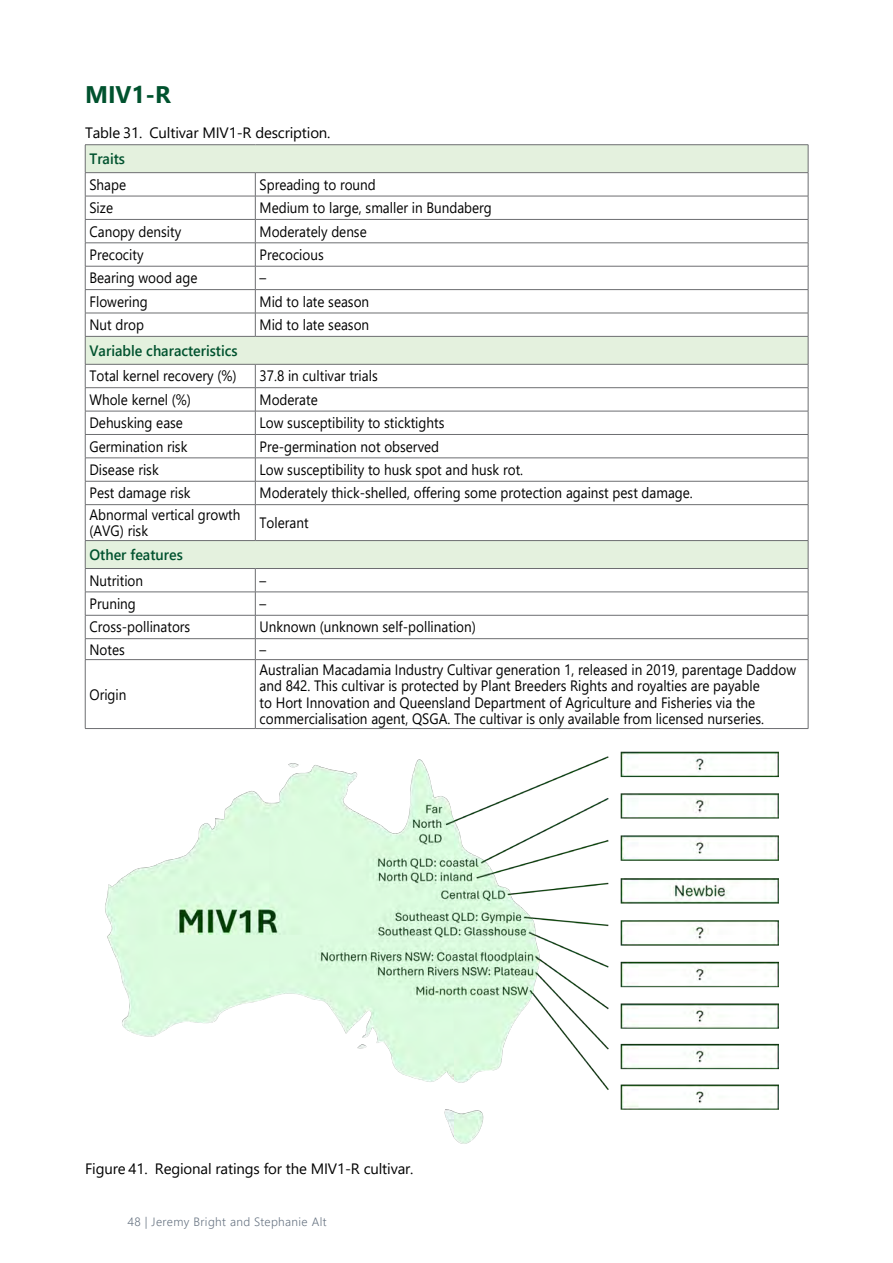
<style>
.page{position:relative;width:893px;height:1263px;background:#fff}
.page>*{position:absolute;margin:0;border:0;box-sizing:border-box;transform-origin:0 0}
.heading_2{font:700 24px "Segoe UI";color:#00522e}
.table_text{font:15px/16.5px "Segoe UI";color:#000;scale:.9 1}
.FIGURE_LIST{font:15px "Segoe UI";letter-spacing:-.01em;color:#000}
.table_heading_2{font:600 15px "Segoe UI";color:#00522e;scale:.95 1}
.TABLE_LIST_2{font:15px "Segoe UI";letter-spacing:-.01em;color:#000}
.t1{font:300 12px "Segoe UI";letter-spacing:.03em;color:#6a7684}
</style>
<div class="page">
<svg style="left:86px;top:145px;width:722px;height:423px"></svg>
<hr style="left:85px;top:196px;width:170px;height:1px;background:#6d6e71">
<hr style="left:85px;top:219px;width:170px;height:1px;background:#6d6e71">
<hr style="left:255px;top:219px;width:553px;height:1px;background:#6d6e71">
<hr style="left:85px;top:243px;width:170px;height:1px;background:#6d6e71">
<hr style="left:255px;top:243px;width:553px;height:1px;background:#6d6e71">
<hr style="left:85px;top:266px;width:170px;height:1px;background:#6d6e71">
<hr style="left:255px;top:266px;width:553px;height:1px;background:#6d6e71">
<hr style="left:85px;top:289px;width:170px;height:1px;background:#6d6e71">
<hr style="left:255px;top:289px;width:553px;height:1px;background:#6d6e71">
<hr style="left:85px;top:313px;width:170px;height:1px;background:#6d6e71">
<hr style="left:255px;top:313px;width:553px;height:1px;background:#6d6e71">
<hr style="left:85px;top:387px;width:170px;height:1px;background:#6d6e71">
<hr style="left:255px;top:387px;width:553px;height:1px;background:#6d6e71">
<hr style="left:85px;top:411px;width:170px;height:1px;background:#6d6e71">
<hr style="left:255px;top:411px;width:553px;height:1px;background:#6d6e71">
<hr style="left:85px;top:434px;width:170px;height:1px;background:#6d6e71">
<hr style="left:255px;top:434px;width:553px;height:1px;background:#6d6e71">
<hr style="left:85px;top:458px;width:170px;height:1px;background:#6d6e71">
<hr style="left:255px;top:458px;width:553px;height:1px;background:#6d6e71">
<hr style="left:85px;top:481px;width:170px;height:1px;background:#6d6e71">
<hr style="left:255px;top:481px;width:553px;height:1px;background:#6d6e71">
<svg style="left:255px;top:365px;width:1px;height:139px"></svg>
<hr style="left:85px;top:504px;width:170px;height:1px;background:#6d6e71">
<hr style="left:255px;top:504px;width:553px;height:1px;background:#6d6e71">
<hr style="left:255px;top:505px;width:1px;height:35px;background:#6d6e71">
<hr style="left:85px;top:540px;width:170px;height:1px;background:#6d6e71">
<hr style="left:255px;top:540px;width:553px;height:1px;background:#6d6e71">
<hr style="left:85px;top:568px;width:170px;height:1px;background:#6d6e71">
<hr style="left:255px;top:568px;width:553px;height:1px;background:#6d6e71">
<hr style="left:85px;top:592px;width:170px;height:1px;background:#6d6e71">
<hr style="left:255px;top:592px;width:553px;height:1px;background:#6d6e71">
<hr style="left:85px;top:615px;width:170px;height:1px;background:#6d6e71">
<hr style="left:255px;top:615px;width:553px;height:1px;background:#6d6e71">
<hr style="left:85px;top:638px;width:170px;height:1px;background:#6d6e71">
<hr style="left:255px;top:638px;width:553px;height:1px;background:#6d6e71">
<svg style="left:255px;top:569px;width:1px;height:90px"></svg>
<hr style="left:85px;top:659px;width:170px;height:1px;background:#6d6e71">
<hr style="left:255px;top:660px;width:1px;height:68px;background:#6d6e71">
<hr style="left:85px;top:144px;width:170px;height:1px;background:#6d6e71">
<hr style="left:255px;top:144px;width:553px;height:1px;background:#6d6e71">
<hr style="left:85px;top:172px;width:170px;height:1px;background:#6d6e71">
<hr style="left:255px;top:172px;width:553px;height:1px;background:#6d6e71">
<svg style="left:255px;top:173px;width:1px;height:163px"></svg>
<hr style="left:255px;top:196px;width:553px;height:1px;background:#6d6e71">
<hr style="left:85px;top:336px;width:170px;height:1px;background:#6d6e71">
<hr style="left:255px;top:336px;width:553px;height:1px;background:#6d6e71">
<hr style="left:85px;top:364px;width:170px;height:1px;background:#6d6e71">
<hr style="left:255px;top:364px;width:553px;height:1px;background:#6d6e71">
<svg style="left:85px;top:145px;width:1px;height:359px"></svg>
<svg style="left:808px;top:145px;width:1px;height:359px"></svg>
<hr style="left:85px;top:505px;width:1px;height:35px;background:#6d6e71">
<hr style="left:808px;top:505px;width:1px;height:35px;background:#6d6e71">
<svg style="left:85px;top:541px;width:1px;height:118px"></svg>
<svg style="left:808px;top:541px;width:1px;height:118px"></svg>
<hr style="left:85px;top:660px;width:1px;height:68px;background:#6d6e71">
<hr style="left:255px;top:659px;width:553px;height:1px;background:#6d6e71">
<hr style="left:808px;top:660px;width:1px;height:68px;background:#6d6e71">
<hr style="left:85px;top:728px;width:170px;height:1px;background:#6d6e71">
<hr style="left:255px;top:728px;width:553px;height:1px;background:#6d6e71">
<img style="left:105px;top:751px;width:673px;height:393px">
<p class="heading_2" style="left:85px;top:71px;width:87px">MIV1-R</p>
<p class="TABLE_LIST_2" style="left:85px;top:119px;width:247px">Table 31. Cultivar MIV1-R description.</p>
<p class="table_heading_2" style="left:89px;top:145px;width:39px">Traits</p>
<p class="table_text" style="left:89px;top:175px;width:42px">Shape</p>
<p class="table_text" style="left:260px;top:175px;width:131px">Spreading to round</p>
<p class="table_text" style="left:89px;top:198px;width:28px">Size</p>
<p class="table_text" style="left:260px;top:198px;width:260px">Medium to large, smaller in Bundaberg</p>
<p class="table_text" style="left:89px;top:222px;width:103px">Canopy density</p>
<p class="table_text" style="left:260px;top:222px;width:121px">Moderately dense</p>
<p class="table_text" style="left:89px;top:245px;width:62px">Precocity</p>
<p class="table_text" style="left:260px;top:245px;width:73px">Precocious</p>
<p class="table_text" style="left:89px;top:268px;width:122px">Bearing wood age</p>
<p class="table_text" style="left:260px;top:268px;width:9px">–</p>
<p class="table_text" style="left:89px;top:292px;width:66px">Flowering</p>
<p class="table_text" style="left:260px;top:292px;width:123px">Mid to late season</p>
<p class="table_text" style="left:89px;top:315px;width:62px">Nut drop</p>
<p class="table_text" style="left:260px;top:315px;width:123px">Mid to late season</p>
<p class="table_heading_2" style="left:89px;top:336px;width:157px">Variable characteristics</p>
<p class="table_text" style="left:89px;top:367px;width:165px">Total kernel recovery (%)</p>
<p class="table_text" style="left:260px;top:367px;width:133px">37.8 in cultivar trials</p>
<p class="table_text" style="left:89px;top:390px;width:114px">Whole kernel (%)</p>
<p class="table_text" style="left:260px;top:390px;width:66px">Moderate</p>
<p class="table_text" style="left:89px;top:413px;width:105px">Dehusking ease</p>
<p class="table_text" style="left:260px;top:413px;width:207px">Low susceptibility to sticktights</p>
<p class="table_text" style="left:89px;top:437px;width:110px">Germination risk</p>
<p class="table_text" style="left:260px;top:437px;width:201px">Pre-germination not observed</p>
<p class="table_text" style="left:89px;top:460px;width:78px">Disease risk</p>
<p class="table_text" style="left:260px;top:460px;width:294px">Low susceptibility to husk spot and husk rot.</p>
<p class="table_text" style="left:89px;top:483px;width:114px">Pest damage risk</p>
<p class="table_text" style="left:260px;top:483px;width:483px">Moderately thick-shelled, offering some protection against pest damage.</p>
<p class="table_text" style="left:89px;top:505px;width:169px">Abnormal vertical growth (AVG) risk</p>
<p class="table_text" style="left:260px;top:513px;width:56px">Tolerant</p>
<p class="table_heading_2" style="left:89px;top:540px;width:100px">Other features</p>
<p class="table_text" style="left:89px;top:571px;width:61px">Nutrition</p>
<p class="table_text" style="left:260px;top:571px;width:9px">–</p>
<p class="table_text" style="left:89px;top:594px;width:53px">Pruning</p>
<p class="table_text" style="left:260px;top:594px;width:9px">–</p>
<p class="table_text" style="left:89px;top:617px;width:114px">Cross-pollinators</p>
<p class="table_text" style="left:260px;top:617px;width:242px">Unknown (unknown self-pollination)</p>
<p class="table_text" style="left:89px;top:640px;width:41px">Notes</p>
<p class="table_text" style="left:260px;top:640px;width:9px">–</p>
<p class="table_text" style="left:89px;top:685px;width:43px">Origin</p>
<p class="table_text" style="left:260px;top:660px;width:598px">Australian Macadamia Industry Cultivar generation 1, released in 2019, parentage Daddow and 842. This cultivar is protected by Plant Breeders Rights and royalties are payable<br>to Hort Innovation and Queensland Department of Agriculture and Fisheries via the commercialisation agent, QSGA. The cultivar is only available from licensed nurseries.</p>
<p class="FIGURE_LIST" style="left:85px;top:1155px;width:330px">Figure 41. Regional ratings for the MIV1-R cultivar.</p>
<p class="t1" style="left:128px;top:1211px;width:201px">48 | Jeremy Bright and Stephanie Alt</p>
</div>
